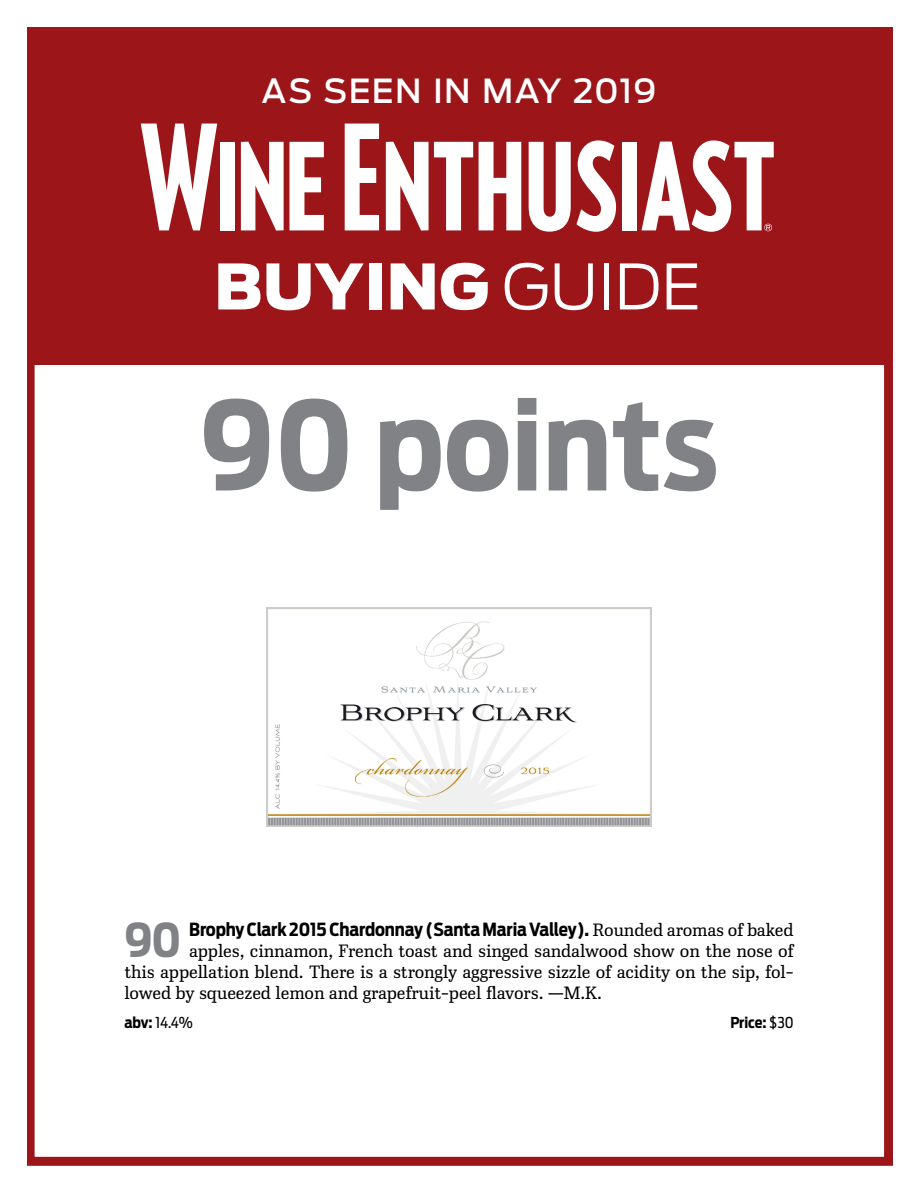
<style>
.page{position:relative;width:918px;height:1188px;background:#fff}
.page>*{position:absolute;margin:0;border:0;box-sizing:border-box;transform-origin:0 0}
.t1{font:700 122.55px "Antenna Cond";color:#808285}
.t2{font:900 62.1px "Antenna";color:#fff}
.t3{font:700 46.35px "Antenna Cond";color:#808285}
.t4{font:500 33px "Antenna";letter-spacing:.035em;color:#fff}
.t5{font:300 18px/21px "Ibis Text";letter-spacing:-.01em;color:#000;text-align:justify}
.t6{font:700 18px "Antenna Cond";letter-spacing:-.01em;color:#000}
.t7{font:15px "Antenna Cond";color:#000}
.t8{font:700 15px "Antenna Cond";letter-spacing:-.01em;color:#000}
.s1{font-weight:300}
.s2{font-family:"Ibis Text";font-weight:300}
.s3{font-weight:700}
.s4{font-weight:400}
</style>
<div class="page">
<div style="left:26px;top:27px;width:867px;height:337px;background:#9c1519"></div>
<div style="left:26px;top:229px;width:867px;height:937px;border:9px solid #9c1519"></div>
<svg style="left:141px;top:124px;width:76px;height:106px"></svg>
<div style="left:220px;top:142px;width:15px;height:88px;background:#fff"></div>
<svg style="left:241px;top:142px;width:83px;height:89px"></svg>
<svg style="left:345px;top:124px;width:34px;height:106px"></svg>
<svg style="left:386px;top:142px;width:87px;height:89px"></svg>
<svg style="left:479px;top:142px;width:42px;height:88px"></svg>
<svg style="left:529px;top:140px;width:87px;height:92px"></svg>
<div style="left:622px;top:142px;width:15px;height:88px;background:#fff"></div>
<svg style="left:642px;top:140px;width:132px;height:92px"></svg>
<img style="left:266px;top:607px;width:386px;height:220px">
<h3 class="t4" style="left:262px;top:68px;width:396px">AS SEEN IN MAY 2019</h3>
<h2 class="t2" style="left:214px;top:242px;width:488px">BUYING <span class="s1">GUIDE</span></h2>
<h1 class="t1" style="left:200px;top:363px;width:520px">90 points</h1>
<h3 class="t3" style="left:124px;top:909px;width:58px">90</h3>
<p class="t6" style="left:189px;top:917px;width:606px">Brophy Clark 2015 Chardonnay (Santa Maria Valley). <span class="s2">Rounded aromas of baked</span></p>
<p class="t5" style="left:124px;top:940px;width:671px;text-indent:65px">apples, cinnamon, French toast and singed sandalwood show on the nose of this appellation blend. There is a strongly aggressive sizzle of acidity on the sip, fol&shy;lowed by squeezed lemon and grapefruit-peel flavors. —M.K.</p>
<p class="t7" style="left:124px;top:1012px;width:70px"><span class="s3">abv:</span> 14.4%</p>
<p class="t8" style="left:730px;top:1012px;width:65px">Price: <span class="s4">$30</span></p>
</div>
